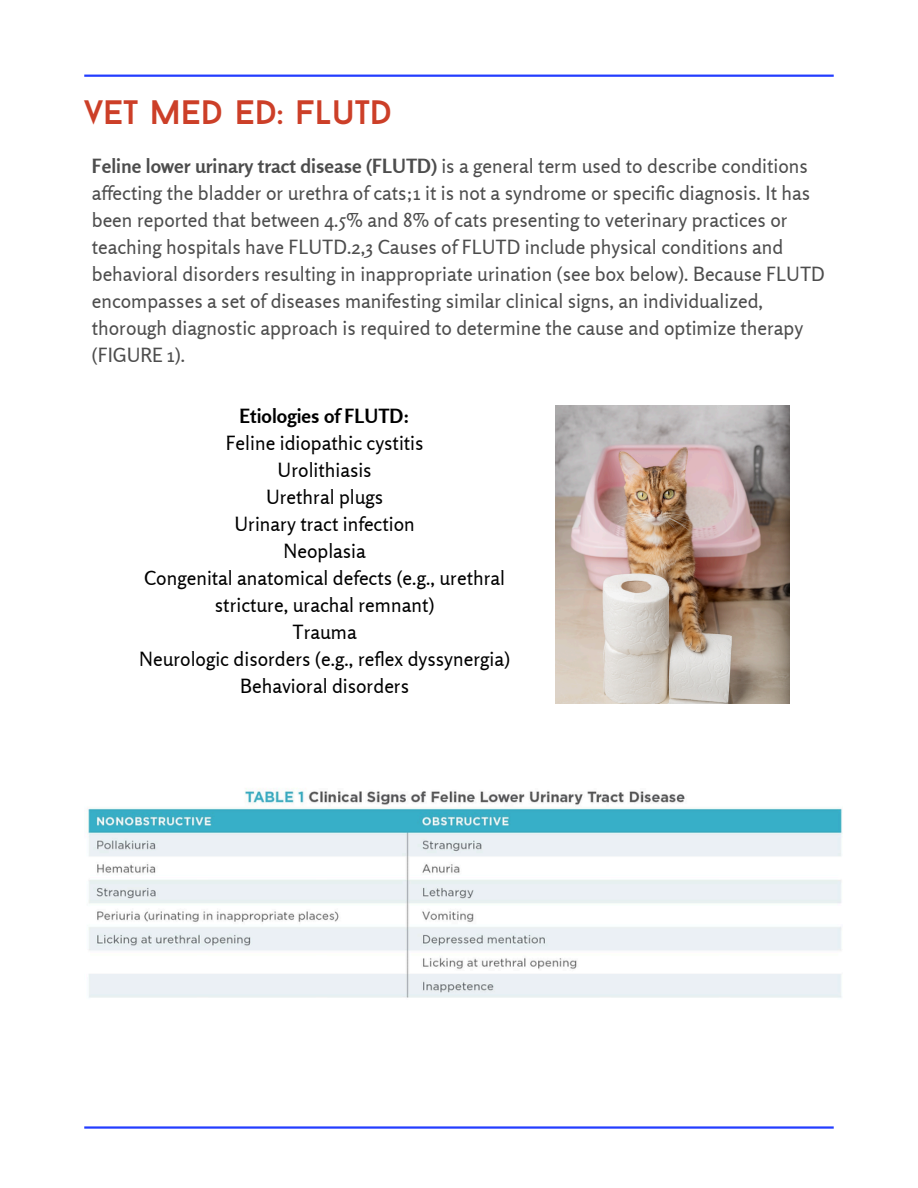
<style>
.page{position:relative;width:918px;height:1188px;background:#fff}
.page>*{position:absolute;margin:0;border:0;box-sizing:border-box;transform-origin:0 0}
.t1{font:33.9px "Baron Neue";color:#cc3f28}
.t2{font:19.5px/27px "Rosario";color:#4d4d4d}
.t3{font:19.5px/27px "Rosario";color:#000;text-align:center}
.t4{font:700 19.5px "Rosario";color:#000}
.s1{font-weight:700}
</style>
<div class="page">
<hr style="left:84px;top:75px;width:750px;height:2px;background:#233dff">
<hr style="left:84px;top:1126px;width:750px;height:3px;background:#233dff">
<img style="left:556px;top:406px;width:234px;height:298px">
<img style="left:88px;top:791px;width:754px;height:207px">
<p class="t1" style="left:84px;top:99px;width:310px">VET MED ED: FLUTD</p>
<p class="t2" style="left:92px;top:152px;width:735px"><span class="s1">Feline lower urinary tract disease (FLUTD)</span> is a general term used to describe conditions affecting the bladder or urethra of cats;1 it is not a syndrome or specific diagnosis. It has been reported that between 4.5% and 8% of cats presenting to veterinary practices or teaching hospitals have FLUTD.2,3 Causes of FLUTD include physical conditions and behavioral disorders resulting in inappropriate urination (see box below). Because FLUTD encompasses a set of diseases manifesting similar clinical signs, an individualized, thorough diagnostic approach is required to determine the cause and optimize therapy (FIGURE 1).</p>
<p class="t4" style="left:240px;top:404px;width:172px">Etiologies of FLUTD:</p>
<p class="t3" style="left:226px;top:429px;width:199px">Feline idiopathic cystitis</p>
<p class="t3" style="left:278px;top:456px;width:96px">Urolithiasis</p>
<p class="t3" style="left:266px;top:483px;width:119px">Urethral plugs</p>
<p class="t3" style="left:234px;top:510px;width:182px">Urinary tract infection</p>
<p class="t3" style="left:284px;top:537px;width:84px">Neoplasia</p>
<p class="t3" style="left:144px;top:564px;width:362px">Congenital anatomical defects (e.g., urethral stricture, urachal remnant)</p>
<p class="t3" style="left:293px;top:618px;width:66px">Trauma</p>
<p class="t3" style="left:139px;top:645px;width:372px">Neurologic disorders (e.g., reflex dyssynergia)</p>
<p class="t3" style="left:240px;top:672px;width:171px">Behavioral disorders</p>
</div>
